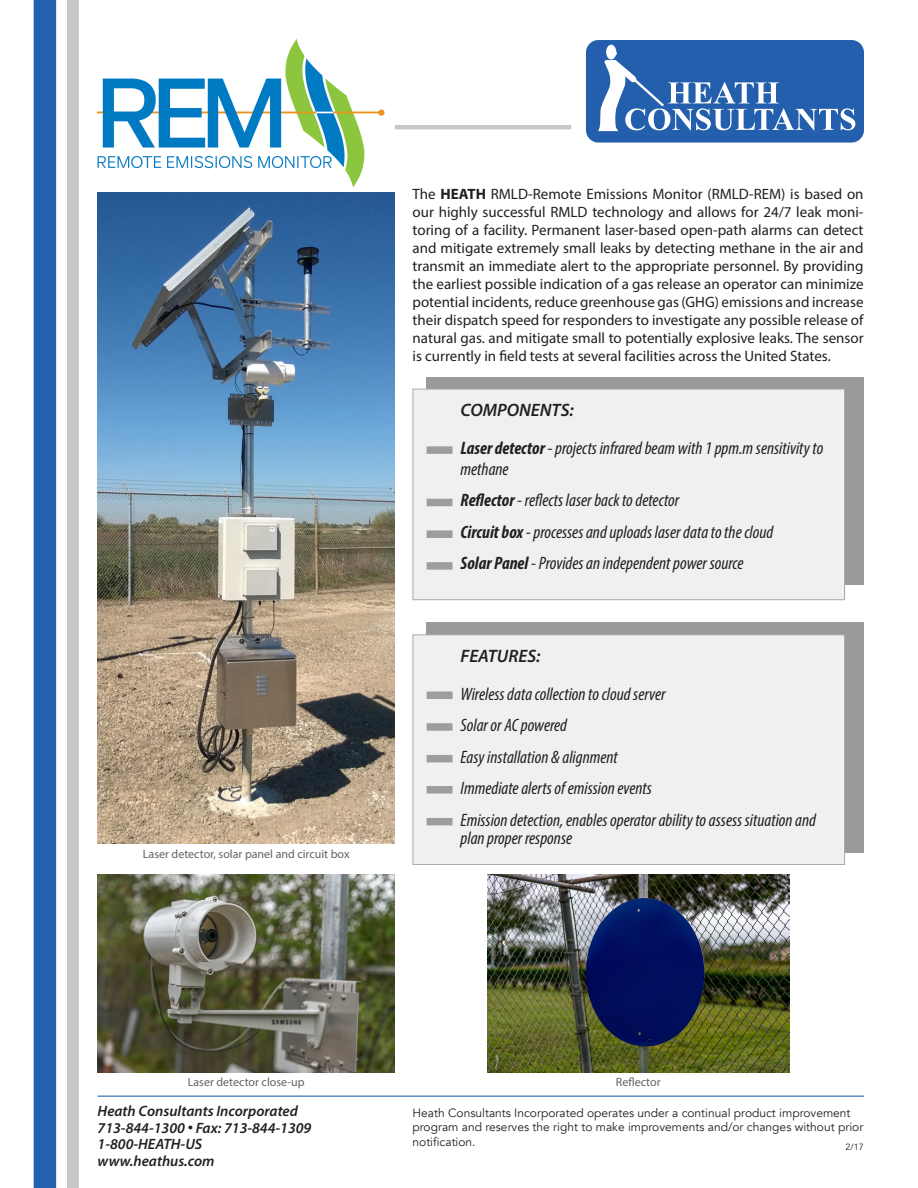
<style>
.page{position:relative;width:918px;height:1188px;background:#fff}
.page>*{position:absolute;margin:0;border:0;box-sizing:border-box;transform-origin:0 0}
.t1{font:italic condensed 18px/21px "Myriad Pro";color:#231f20}
.t2{font:italic 600 18px "Myriad Pro";color:#231f20}
.t3{font:15px/18px "Myriad Pro";color:#231f20;text-align:justify}
.t4{font:italic 600 15px "Myriad Pro";color:#231f20}
.t5{font:12px/14.4px "Avenir";color:#231f20}
.t6{font:12px "Myriad Pro";color:#636366}
.t7{font:9px "Avenir";color:#231f20}
.s1{font-weight:700}
.s2{font-family:"Arial";font-weight:400;font-style:normal;font-size:9px}
</style>
<div class="page">
<img style="left:96px;top:39px;width:289px;height:148px">
<div style="left:586px;top:40px;width:278px;height:103px;background:#235fad;border-radius:13px"></div>
<div style="left:606px;top:45px;width:10px;height:15px;background:#fff;border-radius:50%"></div>
<svg style="left:598px;top:50px;width:257px;height:81px"></svg>
<div style="left:34px;top:0;width:22px;height:1188px;background:#2361ae"></div>
<div style="left:67px;top:0;width:12px;height:1188px;background:#c8c7c7"></div>
<hr style="left:395px;top:125px;width:176px;height:4px;background:#c8c7c7">
<div style="left:427px;top:377px;width:437px;height:208px;background:#9a9a9a"></div>
<div style="left:413px;top:389px;width:432px;height:211px;background:#f0f0f1"></div>
<div style="left:413px;top:389px;width:432px;height:211px;border:1px solid #a8a9ad"></div>
<div style="left:427px;top:622px;width:437px;height:231px;background:#9a9a9a"></div>
<div style="left:413px;top:635px;width:432px;height:229px;background:#f0f0f1"></div>
<div style="left:413px;top:634px;width:432px;height:231px;border:1px solid #a8a9ad"></div>
<div style="left:427px;top:446px;width:26px;height:8px;background:#9e9d9e"></div>
<div style="left:427px;top:499px;width:26px;height:7px;background:#9e9d9e"></div>
<div style="left:427px;top:530px;width:26px;height:8px;background:#9e9d9e"></div>
<div style="left:427px;top:562px;width:26px;height:8px;background:#9e9d9e"></div>
<div style="left:427px;top:692px;width:26px;height:7px;background:#9e9d9e"></div>
<div style="left:427px;top:723px;width:26px;height:8px;background:#9e9d9e"></div>
<div style="left:427px;top:755px;width:26px;height:7px;background:#9e9d9e"></div>
<div style="left:427px;top:786px;width:26px;height:8px;background:#9e9d9e"></div>
<div style="left:427px;top:818px;width:26px;height:7px;background:#9e9d9e"></div>
<img style="left:98px;top:193px;width:297px;height:651px">
<hr style="left:98px;top:1095px;width:766px;height:2px;background:#2361ae">
<img style="left:98px;top:874px;width:297px;height:199px">
<img style="left:487px;top:874px;width:302px;height:199px">
<p class="t3" style="left:413px;top:185px;width:453px">The <span class="s1">HEATH</span> RMLD-Remote Emissions Monitor (RMLD-REM) is based on our highly successful RMLD technology and allows for 24/7 leak moni&shy;toring of a facility. Permanent laser-based open-path alarms can detect and mitigate extremely small leaks by detecting methane in the air and transmit an immediate alert to the appropriate personnel. By providing the earliest possible indication of a gas release an operator can minimize potential incidents, reduce greenhouse gas (GHG) emissions and increase their dispatch speed for responders to investigate any possible release of natural gas. and mitigate small to potentially explosive leaks. The sensor is currently in field tests at several facilities across the United States.</p>
<p class="t2" style="left:461px;top:399px;width:115px">COMPONENTS:</p>
<p class="t1" style="left:461px;top:437px;width:364px"><span class="s1">Laser detector</span> - projects infrared beam with 1 ppm.m sensitivity to methane</p>
<p class="t1" style="left:461px;top:490px;width:220px"><span class="s1">Reflector</span> - reflects laser back to detector</p>
<p class="t1" style="left:461px;top:521px;width:314px"><span class="s1">Circuit box</span> - processes and uploads laser data to the cloud</p>
<p class="t1" style="left:461px;top:553px;width:284px"><span class="s1">Solar Panel</span> - Provides an independent power source</p>
<p class="t6" style="left:143px;top:847px;width:208px">Laser detector, solar panel and circuit box</p>
<p class="t2" style="left:461px;top:645px;width:81px">FEATURES:</p>
<p class="t1" style="left:461px;top:683px;width:207px">Wireless data collection to cloud server</p>
<p class="t1" style="left:461px;top:715px;width:108px">Solar or AC powered</p>
<p class="t1" style="left:461px;top:746px;width:159px">Easy installation &amp; alignment</p>
<p class="t1" style="left:461px;top:778px;width:193px">Immediate alerts of emission events</p>
<p class="t1" style="left:461px;top:811px;width:357px;line-height:18px">Emission detection, enables operator ability to assess situation and plan proper response</p>
<p class="t6" style="left:188px;top:1074px;width:118px">Laser detector close-up</p>
<p class="t6" style="left:616px;top:1074px;width:46px">Reflector</p>
<p class="t4" style="left:98px;top:1102px;width:202px">Heath Consultants Incorporated</p>
<p class="t4" style="left:98px;top:1118px;width:215px">713-844-1300 <span class="s2">●</span> Fax: 713-844-1309</p>
<p class="t4" style="left:98px;top:1135px;width:106px">1-800-HEATH-US</p>
<p class="t4" style="left:98px;top:1151px;width:118px">www.heathus.com</p>
<p class="t5" style="left:413px;top:1106px;width:452px">Heath Consultants Incorporated operates under a continual product improvement program and reserves the right to make improvements and/or changes without prior notification.</p>
<p class="t7" style="left:846px;top:1142px;width:20px">2/17</p>
</div>
